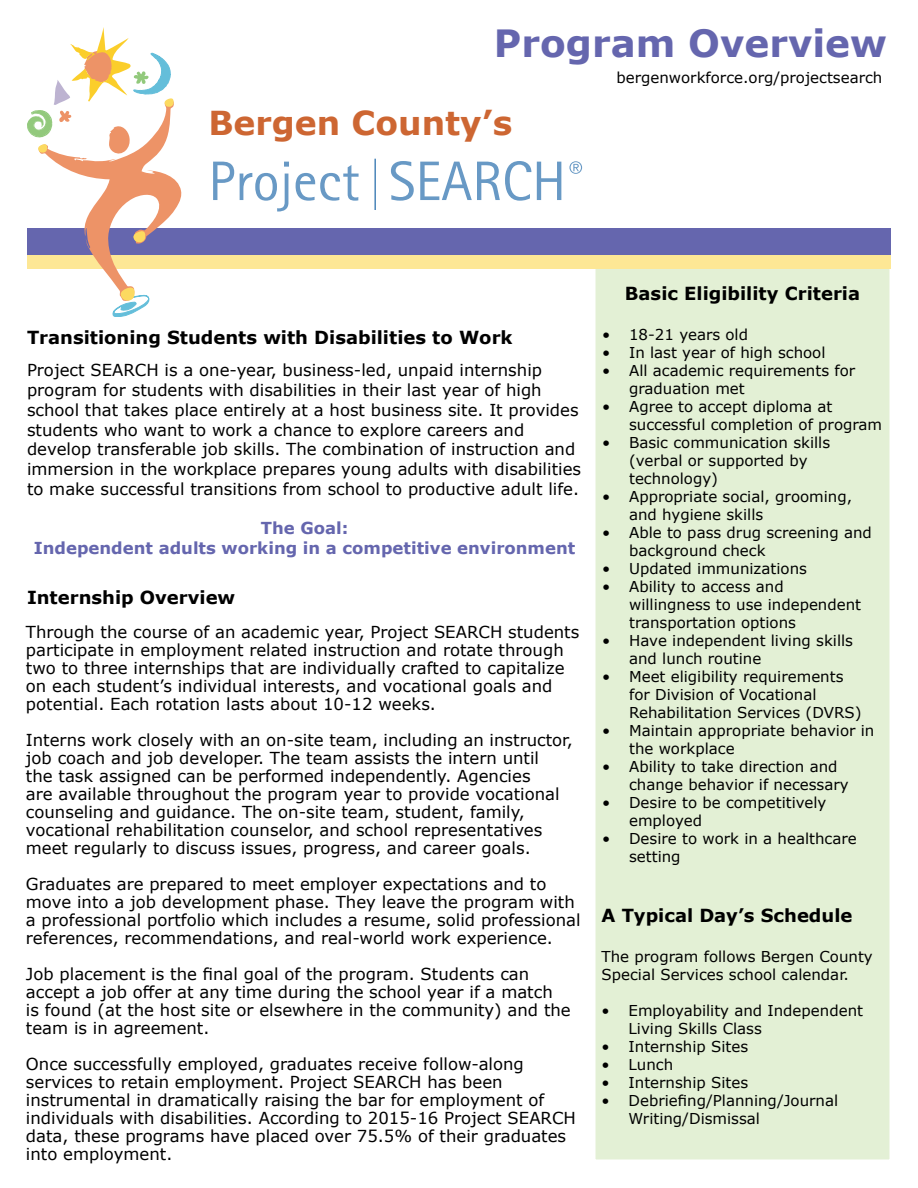
<style>
.page{position:relative;width:918px;height:1188px;background:#fff}
.page>*{position:absolute;margin:0;border:0;box-sizing:border-box;transform-origin:0 0}
.t1{font:700 37.5px "Verdana";color:#6566ae}
.t2{font:700 33px "Verdana";color:#cd6632}
.t3{font:700 18px "Verdana";color:#000}
.t4{font:16.5px/18px "Verdana";color:#000}
.t5{font:700 16.5px/19.8px "Verdana";color:#6566ae;text-align:center}
.t6{font:15px/18px "Verdana";color:#000}
</style>
<div class="page">
<div style="left:594px;top:265px;width:297px;height:896px;background:#e3f0d5;border:2px solid #fff"></div>
<div style="left:27px;top:255px;width:864px;height:13px;background:#fde795"></div>
<div style="left:27px;top:228px;width:864px;height:27px;background:#6566ae"></div>
<svg style="left:27px;top:27px;width:155px;height:290px"></svg>
<svg style="left:213px;top:162px;width:21px;height:38px"></svg>
<svg style="left:240px;top:162px;width:49px;height:50px"></svg>
<svg style="left:296px;top:165px;width:63px;height:36px"></svg>
<svg style="left:391px;top:161px;width:23px;height:40px"></svg>
<svg style="left:420px;top:161px;width:111px;height:40px"></svg>
<svg style="left:537px;top:162px;width:24px;height:38px"></svg>
<hr style="left:375px;top:159px;width:1px;height:51px;background:#1662a5">
<svg style="left:569px;top:161px;width:13px;height:13px"></svg>
<h1 class="t1" style="left:494px;top:17px;width:394px">Program Overview</h1>
<p class="t6" style="left:617px;top:68px;width:267px">bergenworkforce.org/projectsearch</p>
<h2 class="t2" style="left:208px;top:99px;width:305px">Bergen County’s</h2>
<p class="t3" style="left:27px;top:324px;width:487px">Transitioning Students with Disabilities to Work</p>
<p class="t4" style="left:27px;top:360px;width:556px;line-height:19.8px">Project SEARCH is a one-year, business-led, unpaid internship program for students with disabilities in their last year of high school that takes place entirely at a host business site. It provides students who want to work a chance to explore careers and develop transferable job skills. The combination of instruction and immersion in the workplace prepares young adults with disabilities to make successful transitions from school to productive adult life.</p>
<p class="t5" style="left:34px;top:518px;width:543px">The Goal:<br>Independent adults working in a competitive environment</p>
<p class="t3" style="left:27px;top:585px;width:210px">Internship Overview</p>
<p class="t4" style="left:26px;top:623px;width:555px">Through the course of an academic year, Project SEARCH students participate in employment related instruction and rotate through two to three internships that are individually crafted to capitalize on each student’s individual interests, and vocational goals and potential. Each rotation lasts about 10-12 weeks.</p>
<p class="t4" style="left:26px;top:731px;width:548px">Interns work closely with an on-site team, including an instructor, job coach and job developer. The team assists the intern until<br>the task assigned can be performed independently. Agencies<br>are available throughout the program year to provide vocational counseling and guidance. The on-site team, student, family, vocational rehabilitation counselor, and school representatives meet regularly to discuss issues, progress, and career goals.</p>
<p class="t4" style="left:26px;top:875px;width:556px">Graduates are prepared to meet employer expectations and to move into a job development phase. They leave the program with a professional portfolio which includes a resume, solid professional references, recommendations, and real-world work experience.</p>
<p class="t4" style="left:26px;top:965px;width:546px">Job placement is the final goal of the program. Students can accept a job offer at any time during the school year if a match<br>is found (at the host site or elsewhere in the community) and the team is in agreement.</p>
<p class="t4" style="left:26px;top:1055px;width:552px">Once successfully employed, graduates receive follow-along services to retain employment. Project SEARCH has been instrumental in dramatically raising the bar for employment of individuals with disabilities. According to 2015-16 Project SEARCH data, these programs have placed over 75.5% of their graduates into employment.</p>
<p class="t3" style="left:625px;top:281px;width:237px">Basic Eligibility Criteria</p>
<p class="t6" style="left:602px;top:325px;width:147px">• 18-21 years old</p>
<p class="t6" style="left:602px;top:343px;width:225px">• In last year of high school</p>
<p class="t6" style="left:629px;top:361px;width:228px;text-indent:-27px">• All academic requirements for graduation met</p>
<p class="t6" style="left:629px;top:397px;width:255px;text-indent:-27px">• Agree to accept diploma at successful completion of program</p>
<p class="t6" style="left:629px;top:433px;width:203px;text-indent:-27px">• Basic communication skills (verbal or supported by technology)</p>
<p class="t6" style="left:629px;top:487px;width:225px;text-indent:-27px">• Appropriate social, grooming, and hygiene skills</p>
<p class="t6" style="left:629px;top:523px;width:244px;text-indent:-27px">• Able to pass drug screening and background check</p>
<p class="t6" style="left:602px;top:559px;width:206px">• Updated immunizations</p>
<p class="t6" style="left:629px;top:577px;width:234px;text-indent:-27px">• Ability to access and willingness to use independent transportation options</p>
<p class="t6" style="left:629px;top:631px;width:225px;text-indent:-27px">• Have independent living skills and lunch routine</p>
<p class="t6" style="left:629px;top:667px;width:234px;text-indent:-27px">• Meet eligibility requirements for Division of Vocational<br>Rehabilitation Services (DVRS)</p>
<p class="t6" style="left:629px;top:721px;width:247px;text-indent:-27px">• Maintain appropriate behavior in the workplace</p>
<p class="t6" style="left:629px;top:757px;width:221px;text-indent:-27px">• Ability to take direction and change behavior if necessary</p>
<p class="t6" style="left:629px;top:793px;width:199px;text-indent:-27px">• Desire to be competitively employed</p>
<p class="t6" style="left:629px;top:829px;width:229px;text-indent:-27px">• Desire to work in a healthcare setting</p>
<p class="t3" style="left:602px;top:903px;width:252px">A Typical Day’s Schedule</p>
<p class="t6" style="left:602px;top:947px;width:273px">The program follows Bergen County<br>Special Services school calendar.</p>
<p class="t6" style="left:629px;top:1001px;width:236px;text-indent:-27px">• Employability and Independent<br>Living Skills Class</p>
<p class="t6" style="left:602px;top:1037px;width:148px">• Internship Sites</p>
<p class="t6" style="left:602px;top:1055px;width:73px">• Lunch</p>
<p class="t6" style="left:602px;top:1073px;width:148px">• Internship Sites</p>
<p class="t6" style="left:629px;top:1091px;width:211px;text-indent:-27px">• Debriefing/Planning/Journal<br>Writing/Dismissal</p>
</div>
